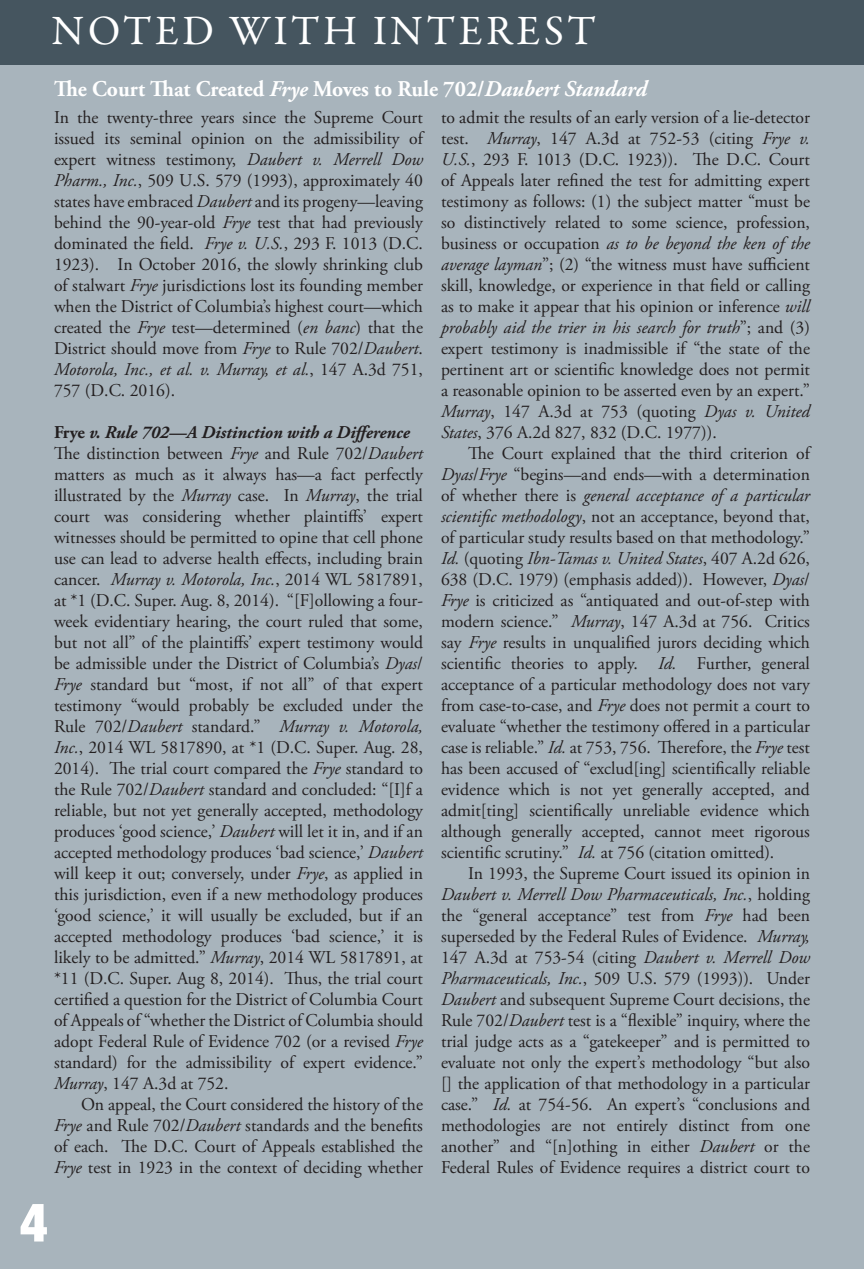
<style>
.page{position:relative;width:864px;height:1269px;background:#fff}
.page>*{position:absolute;margin:0;border:0;box-sizing:border-box;transform-origin:0 0}
.t1{font:900 condensed 54px "Helvetica Neue";color:#fff}
.t2{font:42px "Garamond Premr Pro";letter-spacing:.09em;color:#fff}
.QE_-_Main_Article_St{font:700 22.5px "Adobe Garamond Pro";color:#fff;scale:.96 1}
.QE_-_Main_Article_St-2{font:18px/21px "Adobe Garamond Pro";color:#231f20;text-align:justify}
.QE_-_Main_Article_St-3{font:italic 700 18px "Adobe Garamond Pro";color:#231f20}
.s1{font-style:italic}
.s2{font-style:normal}
</style>
<div class="page">
<div style="left:0;top:49px;width:864px;height:1220px;background:#a8b4bc"></div>
<div style="left:0;top:0;width:864px;height:64px;background:#45555f"></div>
<hr style="left:863px;top:615px;width:1px;height:78px;background:#45555f">
<p class="t2" style="left:52px;top:5px;width:545px">NOTED WITH INTEREST</p>
<p class="QE_-_Main_Article_St" style="left:54px;top:75px;width:619px">The Court That Created <span class="s1">Frye</span> Moves to Rule 702/<span class="s1">Daubert Standard</span></p>
<p class="QE_-_Main_Article_St-2" style="left:54px;top:108px;width:371px">In the twenty-three years since the Supreme Court issued its seminal opinion on the admissibility of expert witness testimony, <span class="s1">Daubert v. Merrell Dow Pharm., Inc.</span>, 509 U.S. 579 (1993), approximately 40 states have embraced <span class="s1">Daubert</span> and its progeny—leaving behind the 90-year-old <span class="s1">Frye</span> test that had previously dominated the field. <span class="s1">Frye v. U.S.</span>, 293 F. 1013 (D.C.<br>1923). In October 2016, the slowly shrinking club of stalwart <span class="s1">Frye</span> jurisdictions lost its founding member when the District of Columbia’s highest court—which created the <span class="s1">Frye</span> test—determined (<span class="s1">en banc</span>) that the District should move from <span class="s1">Frye</span> to Rule 702/<span class="s1">Daubert</span>.<br><span class="s1">Motorola, Inc., et al. v. Murray, et al.</span>, 147 A.3d 751, 757 (D.C. 2016).</p>
<p class="QE_-_Main_Article_St-3" style="left:54px;top:422px;width:357px"><span class="s2">Frye</span> v. Rule 702—A Distinction with a Difference</p>
<p class="QE_-_Main_Article_St-2" style="left:54px;top:444px;width:371px">The distinction between <span class="s1">Frye</span> and Rule 702/<span class="s1">Daubert </span>matters as much as it always has—a fact perfectly illustrated by the <span class="s1">Murray</span> case. In <span class="s1">Murray</span>, the trial court was considering whether plaintiffs’ expert witnesses should be permitted to opine that cell phone use can lead to adverse health effects, including brain cancer. <span class="s1">Murray v. Motorola, Inc.</span>, 2014 WL 5817891, at *1 (D.C. Super. Aug. 8, 2014). “[F]ollowing a four&shy;week evidentiary hearing, the court ruled that some, but not all” of the plaintiffs’ expert testimony would be admissible under the District of Columbia’s <span class="s1">Dyas</span>/ <span class="s1">Frye</span> standard but “most, if not all” of that expert testimony “would probably be excluded under the Rule 702/<span class="s1">Daubert</span> standard.” <span class="s1">Murray v. Motorola, Inc.</span>, 2014 WL 5817890, at *1 (D.C. Super. Aug. 28, 2014). The trial court compared the <span class="s1">Frye</span> standard to the Rule 702/<span class="s1">Daubert</span> standard and concluded: “[I]f a reliable, but not yet generally accepted, methodology produces ‘good science,’ <span class="s1">Daubert</span> will let it in, and if an accepted methodology produces ‘bad science,’ <span class="s1">Daubert </span>will keep it out; conversely, under <span class="s1">Frye</span>, as applied in this jurisdiction, even if a new methodology produces ‘good science,’ it will usually be excluded, but if an accepted methodology produces ‘bad science,’ it is likely to be admitted.” <span class="s1">Murray</span>, 2014 WL 5817891, at *11 (D.C. Super. Aug 8, 2014). Thus, the trial court certified a question for the District of Columbia Court of Appeals of “whether the District of Columbia should adopt Federal Rule of Evidence 702 (or a revised <span class="s1">Frye </span>standard) for the admissibility of expert evidence.” <span class="s1">Murray</span>, 147 A.3d at 752.</p>
<p class="QE_-_Main_Article_St-2" style="left:54px;top:1095px;width:371px;text-indent:27px">On appeal, the Court considered the history of the <span class="s1">Frye</span> and Rule 702/<span class="s1">Daubert</span> standards and the benefits of each. The D.C. Court of Appeals established the <span class="s1">Frye</span> test in 1923 in the context of deciding whether</p>
<p class="QE_-_Main_Article_St-2" style="left:441px;top:108px;width:371px">to admit the results of an early version of a lie-detector test. <span class="s1">Murray</span>, 147 A.3d at 752-53 (citing <span class="s1">Frye v.<br>U.S.</span>, 293 F. 1013 (D.C. 1923)). The D.C. Court of Appeals later refined the test for admitting expert testimony as follows: (1) the subject matter “must be so distinctively related to some science, profession, business or occupation <span class="s1">as to be beyond the ken of the average layman</span>”; (2) “the witness must have sufficient skill, knowledge, or experience in that field or calling as to make it appear that his opinion or inference <span class="s1">will probably aid the trier in his search for truth</span>”; and (3) expert testimony is inadmissible if “the state of the pertinent art or scientific knowledge does not permit a reasonable opinion to be asserted even by an expert.” <span class="s1">Murray</span>, 147 A.3d at 753 (quoting <span class="s1">Dyas v. United States</span>, 376 A.2d 827, 832 (D.C. 1977)).</p>
<p class="QE_-_Main_Article_St-2" style="left:441px;top:444px;width:371px;text-indent:27px">The Court explained that the third criterion of <span class="s1">Dyas</span>/<span class="s1">Frye</span> “begins—and ends—with a determination of whether there is <span class="s1">general acceptance of a particular scientific methodology</span>, not an acceptance, beyond that, of particular study results based on that methodology.” <span class="s1">Id.</span> (quoting <span class="s1">Ibn-Tamas v. United States</span>, 407 A.2d 626, 638 (D.C. 1979) (emphasis added)). However, <span class="s1">Dyas</span>/ <span class="s1">Frye</span> is criticized as “antiquated and out-of-step with modern science.” <span class="s1">Murray</span>, 147 A.3d at 756. Critics say <span class="s1">Frye</span> results in unqualified jurors deciding which scientific theories to apply. <span class="s1">Id.</span> Further, general acceptance of a particular methodology does not vary from case-to-case, and <span class="s1">Frye</span> does not permit a court to evaluate “whether the testimony offered in a particular case is reliable.” <span class="s1">Id.</span> at 753, 756. Therefore, the <span class="s1">Frye</span> test has been accused of “exclud[ing] scientifically reliable evidence which is not yet generally accepted, and admit[ting] scientifically unreliable evidence which although generally accepted, cannot meet rigorous scientific scrutiny.” <span class="s1">Id.</span> at 756 (citation omitted).</p>
<p class="QE_-_Main_Article_St-2" style="left:441px;top:864px;width:371px;text-indent:27px">In 1993, the Supreme Court issued its opinion in <span class="s1">Daubert v. Merrell Dow Pharmaceuticals, Inc.</span>, holding the “general acceptance” test from <span class="s1">Frye</span> had been superseded by the Federal Rules of Evidence. <span class="s1">Murray, </span>147 A.3d at 753-54 (citing <span class="s1">Daubert v. Merrell Dow Pharmaceuticals, Inc.</span>, 509 U.S. 579 (1993)). Under <span class="s1">Daubert</span> and subsequent Supreme Court decisions, the Rule 702/<span class="s1">Daubert</span> test is a “flexible” inquiry, where the trial judge acts as a “gatekeeper” and is permitted to evaluate not only the expert’s methodology “but also [] the application of that methodology in a particular case.” <span class="s1">Id.</span> at 754-56. An expert’s “conclusions and methodologies are not entirely distinct from one another” and “[n]othing in either <span class="s1">Daubert</span> or the Federal Rules of Evidence requires a district court to</p>
<p class="t1" style="left:20px;top:1189px;width:30px">4</p>
</div>
